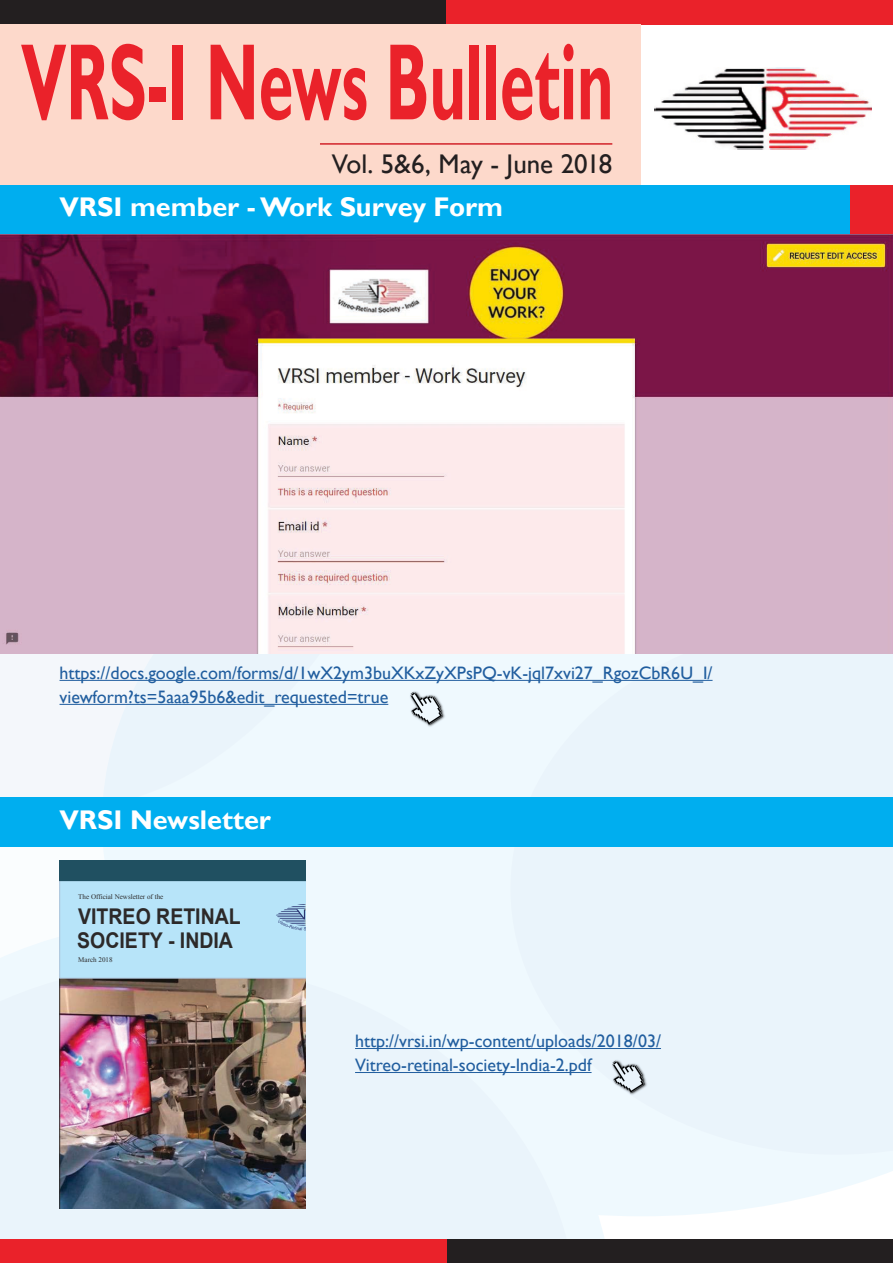
<style>
.page{position:relative;width:893px;height:1263px;background:#fff}
.page>*{position:absolute;margin:0;border:0;box-sizing:border-box;transform-origin:0 0}
.t1{font:700 109.35px "Gill Sans";color:#ea222a;scale:.57 1}
.t2{font:700 27px "Gill Sans";color:#fff}
.t3{font:27px "Gill Sans";letter-spacing:-.005em;color:#231f20}
.t4{font:700 21.75px/24px "Arial";color:#2c2929;scale:.9 1}
.t5{font:18px/24px "Gill Sans";color:#215e9f}
.t6{font:7.05px "Times New Roman";color:#2c2929}
</style>
<div class="page">
<svg style="left:615px;top:1155px;width:278px;height:61px;fill:#eff9fe"></svg>
<div style="left:59px;top:654px;width:451px;height:265px;background:#eff9fe"></div>
<svg style="left:0;top:919px;width:615px;height:320px;fill:#eff9fe"></svg>
<div style="left:0;top:654px;width:475px;height:143px;background:#eff7fb"></div>
<div style="left:510px;top:654px;width:383px;height:501px;background:#eaf4fb"></div>
<div style="left:0;top:964px;width:578px;height:275px;background:#eaf4fb"></div>
<div style="left:0;top:0;width:446px;height:24px;background:#231f20"></div>
<div style="left:446px;top:0;width:447px;height:24px;background:#ea222a"></div>
<div style="left:446px;top:1239px;width:447px;height:24px;background:#231f20"></div>
<div style="left:0;top:1239px;width:446px;height:24px;background:#ea222a"></div>
<div style="left:0;top:24px;width:640px;height:172px;background:#fdd9cb"></div>
<img style="left:655px;top:68px;width:217px;height:82px">
<div style="left:0;top:185px;width:893px;height:50px;background:#00aeef"></div>
<div style="left:0;top:797px;width:893px;height:50px;background:#00aeef"></div>
<div style="left:850px;top:185px;width:43px;height:50px;background:#ea222a"></div>
<hr style="left:60px;top:680px;width:652px;height:1px;background:#215e9f">
<hr style="left:60px;top:704px;width:328px;height:1px;background:#215e9f">
<hr style="left:355px;top:1048px;width:306px;height:1px;background:#215e9f">
<hr style="left:355px;top:1072px;width:237px;height:1px;background:#215e9f">
<img style="left:0;top:235px;width:893px;height:419px">
<img style="left:60px;top:978px;width:246px;height:231px">
<svg style="left:60px;top:860px;width:246px;height:118px;background:#9ac7dc"></svg>
<img style="left:598px;top:1053px;width:63px;height:47px">
<img style="left:396px;top:685px;width:63px;height:46px">
<hr style="left:320px;top:143px;width:292px;height:2px;background:#d2232a">
<p class="t1" style="left:21px;top:17px;width:1041px">VRS-I News Bulletin</p>
<p class="t3" style="left:332px;top:148px;width:282px">Vol. 5&amp;6, May - June 2018</p>
<p class="t2" style="left:60px;top:191px;width:445px">VRSI member - Work Survey Form</p>
<p class="t5" style="left:60px;top:661px;width:654px">https://docs.google.com/forms/d/1wX2ym3buXKxZyXPsPQ-vK-jql7xvi27_RgozCbR6U_I/ viewform?ts=5aaa95b6&amp;edit_requested=true</p>
<p class="t2" style="left:60px;top:803px;width:213px">VRSI Newsletter</p>
<p class="t6" style="left:78px;top:892px;width:87px">The Official Newsletter of the</p>
<p class="t4" style="left:77px;top:905px;width:183px">VITREO RETINAL<br>SOCIETY - INDIA</p>
<p class="t6" style="left:78px;top:955px;width:36px">March 2018</p>
<p class="t5" style="left:355px;top:1029px;width:307px">http://vrsi.in/wp-content/uploads/2018/03/<br>Vitreo-retinal-society-India-2.pdf</p>
</div>
